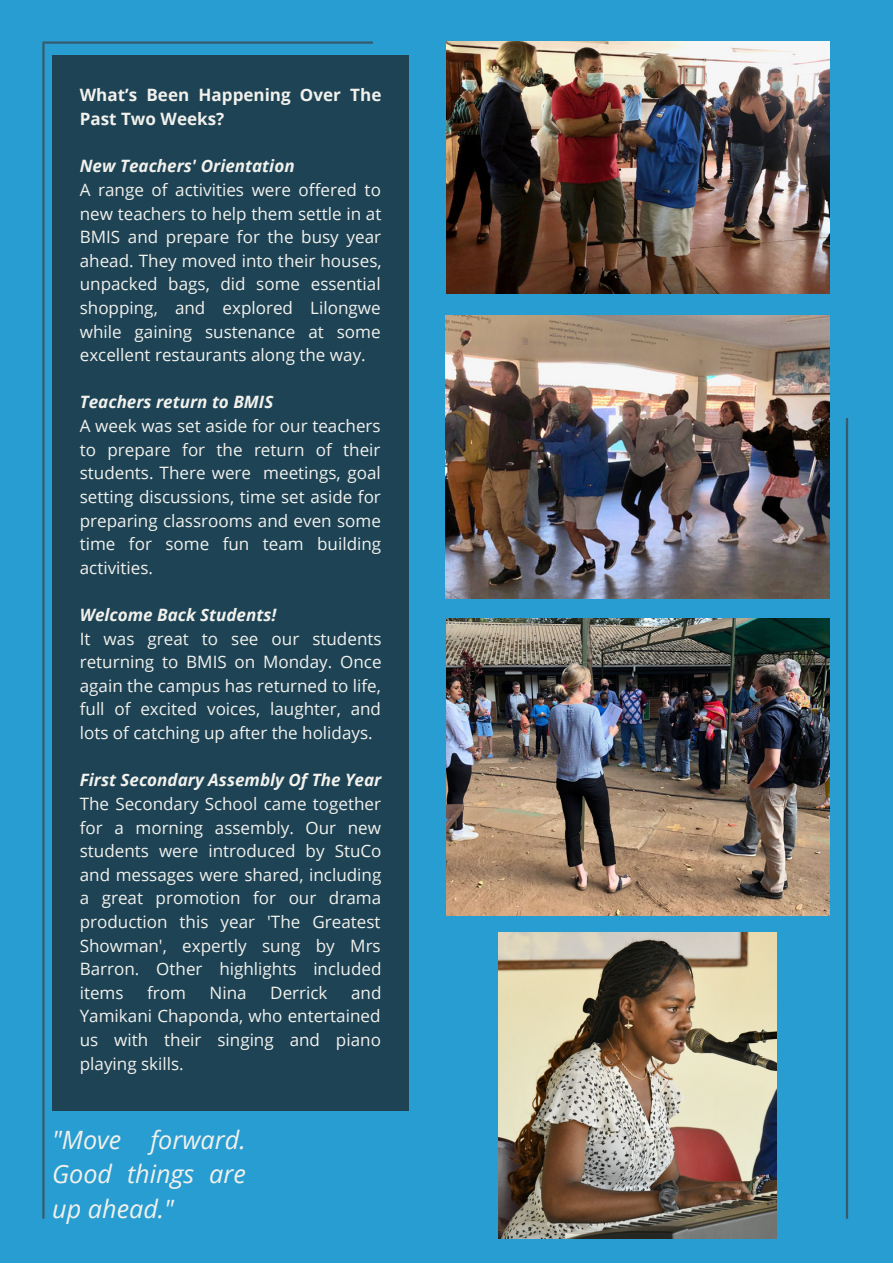
<style>
.page{position:relative;width:893px;height:1264px;background:#fff}
.page>*{position:absolute;margin:0;border:0;box-sizing:border-box;transform-origin:0 0}
.t1{font:italic 25.2px/34.8px "Open Sans";color:#f2f1ec;text-align:justify}
.t2{font:17.1px/23.5px "Open Sans";color:#f2f1ec;text-align:justify}
.t3{font:italic 700 17.1px "Open Sans";color:#f2f1ec}
.t4{font:700 17.1px/23.5px "Open Sans";color:#f2f1ec}
</style>
<div class="page">
<div style="left:0;top:0;width:892px;height:1262px;background:#289dd2"></div>
<hr style="left:845px;top:418px;width:3px;height:800px;background:#365b6d">
<img style="left:445px;top:315px;width:384px;height:283px">
<hr style="left:42px;top:44px;width:3px;height:1174px;background:#365b6d">
<div style="left:52px;top:55px;width:356px;height:1056px;background:#1d4355"></div>
<hr style="left:42px;top:41px;width:331px;height:3px;background:#365b6d">
<img style="left:446px;top:619px;width:383px;height:296px">
<img style="left:446px;top:41px;width:383px;height:252px">
<img style="left:498px;top:932px;width:278px;height:305px">
<p class="t4" style="left:80px;top:83px;width:303px">What’s Been Happening Over The<br>Past Two Weeks?</p>
<p class="t3" style="left:80px;top:154px;width:216px">New Teachers' Orientation</p>
<p class="t2" style="left:80px;top:177px;width:303px">A range of activities were offered to new teachers to help them settle in at BMIS and prepare for the busy year ahead. They moved into their houses, unpacked bags, did some essential shopping, and explored Lilongwe while gaining sustenance at some excellent restaurants along the way.</p>
<p class="t3" style="left:80px;top:390px;width:195px">Teachers return to BMIS</p>
<p class="t2" style="left:80px;top:413px;width:303px">A week was set aside for our teachers to prepare for the return of their students. There were meetings, goal setting discussions, time set aside for preparing classrooms and even some time for some fun team building activities.</p>
<p class="t3" style="left:80px;top:602px;width:198px">Welcome Back Students!</p>
<p class="t2" style="left:80px;top:626px;width:303px">It was great to see our students returning to BMIS on Monday. Once again the campus has returned to life, full of excited voices, laughter, and lots of catching up after the holidays.</p>
<p class="t3" style="left:80px;top:768px;width:303px">First Secondary Assembly Of The Year</p>
<p class="t2" style="left:80px;top:791px;width:303px">The Secondary School came together for a morning assembly. Our new students were introduced by StuCo and messages were shared, including a great promotion for our drama production this year 'The Greatest Showman', expertly sung by Mrs Barron. Other highlights included items</p>
<p class="t2" style="left:147px;top:980px;width:40px">from</p>
<p class="t2" style="left:210px;top:980px;width:39px">Nina</p>
<p class="t2" style="left:270px;top:980px;width:59px">Derrick</p>
<p class="t2" style="left:80px;top:980px;width:303px;text-indent:271px">and Yamikani Chaponda, who entertained us with their singing and piano playing skills.</p>
<h1 class="t1" style="left:52px;top:1121px;width:195px">"Move forward.<br>Good things are up ahead."</h1>
</div>
